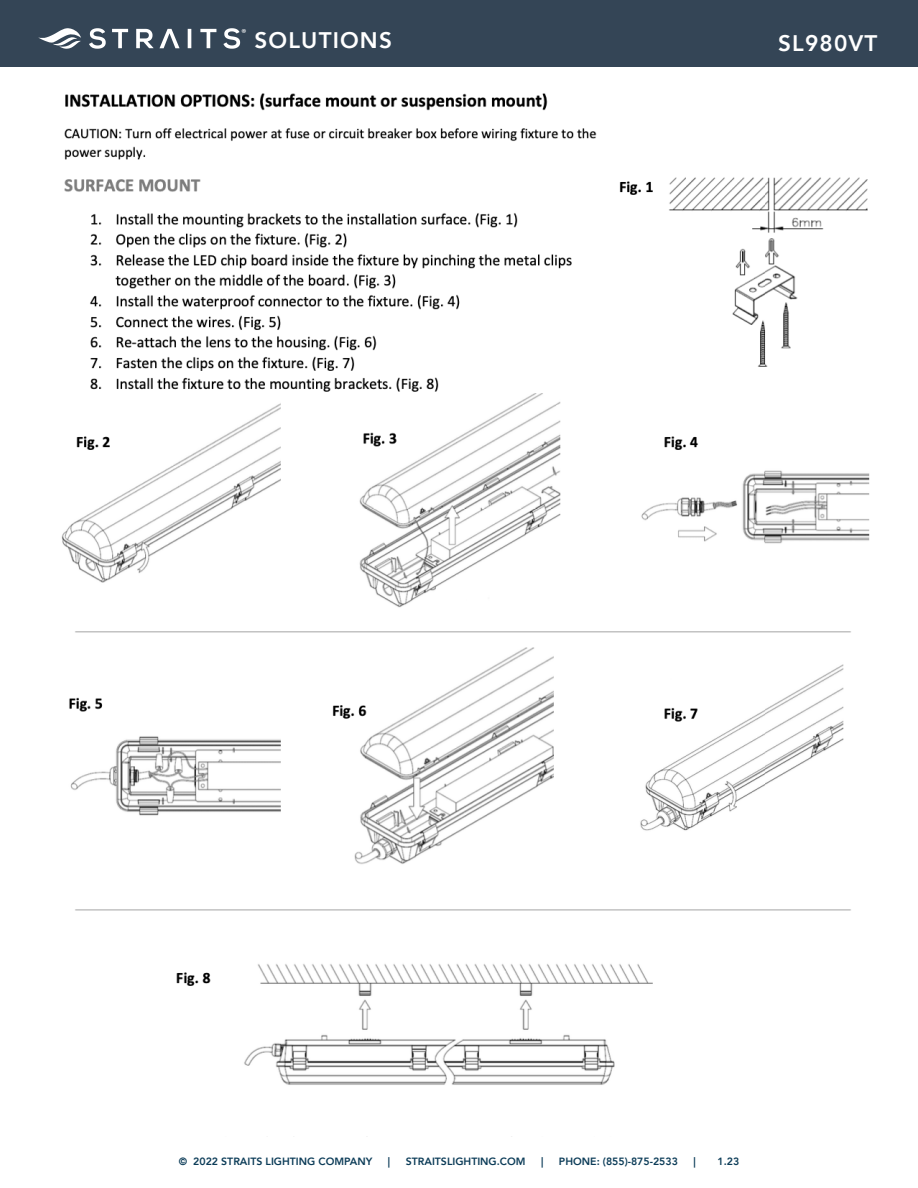
<style>
.page{position:relative;width:918px;height:1188px;background:#fff}
.page>*{position:absolute;margin:0;border:0;box-sizing:border-box;transform-origin:0 0}
.t1{font:800 22.5px "Avenir";letter-spacing:.05em;color:#fff}
.t2{font:11.7px "Myriad Pro";color:#fff}
.t3{font:800 10.5px "Avenir";color:#0c3c58}
</style>
<div class="page">
<div style="left:0;top:0;width:918px;height:66px;background:#344556"></div>
<svg style="left:89px;top:28px;width:151px;height:21px"></svg>
<svg style="left:38px;top:28px;width:43px;height:21px"></svg>
<img style="left:61px;top:93px;width:809px;height:1044px">
<p class="t2" style="left:242px;top:25px;width:6px">®</p>
<h1 class="t1" style="left:255px;top:23px;width:139px">SOLUTIONS</h1>
<h1 class="t1" style="left:778px;top:26px;width:101px">SL980VT</h1>
<p class="t3" style="left:179px;top:1153px;width:195px">© 2022 STRAITS LIGHTING COMPANY</p>
<p class="t3" style="left:388px;top:1153px;width:4px">|</p>
<p class="t3" style="left:406px;top:1153px;width:121px">STRAITSLIGHTING.COM</p>
<p class="t3" style="left:541px;top:1153px;width:4px">|</p>
<p class="t3" style="left:559px;top:1153px;width:120px">PHONE: (855)-875-2533</p>
<p class="t3" style="left:693px;top:1153px;width:4px">|</p>
<p class="t3" style="left:718px;top:1153px;width:23px">1.23</p>
</div>
